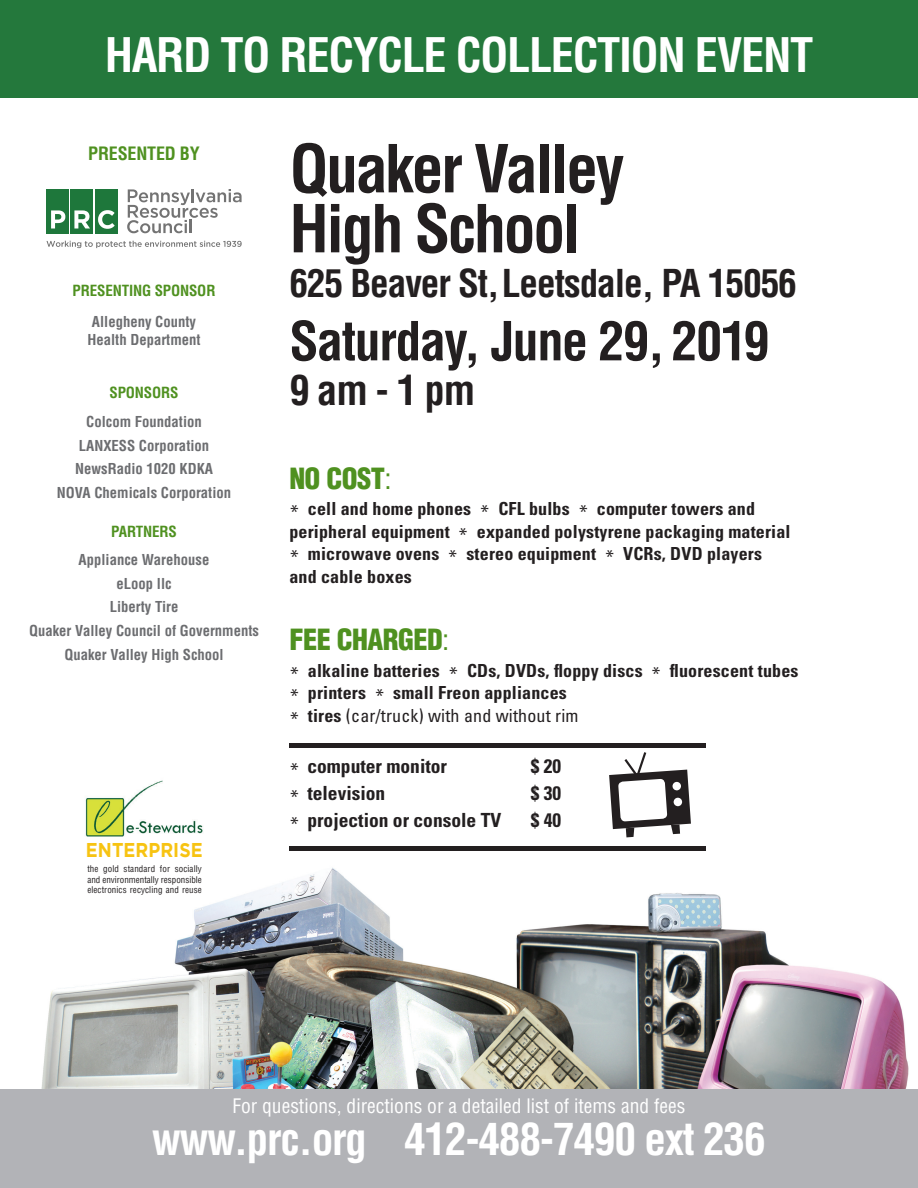
<style>
.page{position:relative;width:918px;height:1188px;background:#fff}
.page>*{position:absolute;margin:0;border:0;box-sizing:border-box;transform-origin:0 0}
.t1{font:700 condensed 64.5px/60px "Helvetica";letter-spacing:-.04em;color:#231f20}
.t2{font:700 condensed 52.5px "Helvetica";letter-spacing:-.03em;color:#231f20}
.t3{font:700 condensed 46.5px "Helvetica";letter-spacing:-.03em;color:#fff}
.t4{font:700 condensed 43.5px "Helvetica";letter-spacing:-.03em;color:#fff}
.t5{font:700 condensed 40.5px "Helvetica";color:#231f20}
.t6{font:700 condensed 37.5px "Helvetica";letter-spacing:-.03em;color:#231f20}
.t7{font:900 condensed 28.5px "Helvetica";letter-spacing:-.02em;color:#4f9120}
.t8{font:700 19.95px "Gotham";letter-spacing:.005em;color:#f7c312;scale:.89 1}
.t9{font:700 condensed 19.5px "Univers";color:#231f20}
.t10{font:condensed 19.5px "Helvetica";color:#fff}
.t11{font:700 condensed 18px/22.5px "Univers";letter-spacing:.01em;color:#231f20}
.t12{font:700 condensed 18px "Helvetica";letter-spacing:-.01em;color:#4f9120}
.t13{font:700 condensed 15px "Helvetica";letter-spacing:-.01em;color:#4f9120}
.t14{font:700 condensed 14.7px/23.7px "Helvetica";color:#6c6d70;text-align:center}
.t15{font:condensed 9px/10.5px "Helvetica";letter-spacing:.01em;color:#231f20;text-align:justify}
.s1{font-weight:400}
.s2{font-weight:400;font-stretch:normal}
</style>
<div class="page">
<img style="left:41px;top:850px;width:868px;height:239px">
<div style="left:0;top:1089px;width:918px;height:99px;background:#b2b3b7"></div>
<div style="left:0;top:0;width:918px;height:98px;background:#24783c"></div>
<svg style="left:47px;top:241px;width:195px;height:7px"></svg>
<div style="left:46px;top:189px;width:22px;height:45px;background:#1e773b"></div>
<div style="left:71px;top:189px;width:22px;height:45px;background:#1e773b"></div>
<div style="left:96px;top:189px;width:22px;height:45px;background:#1e773b"></div>
<svg style="left:127px;top:189px;width:115px;height:44px"></svg>
<svg style="left:51px;top:210px;width:14px;height:18px"></svg>
<svg style="left:74px;top:210px;width:16px;height:18px"></svg>
<svg style="left:98px;top:210px;width:17px;height:19px"></svg>
<img style="left:85px;top:780px;width:118px;height:57px">
<svg style="left:609px;top:752px;width:82px;height:85px"></svg>
<div style="left:289px;top:743px;width:417px;height:5px;background:#231f20"></div>
<hr style="left:289px;top:846px;width:417px;height:4px;background:#231f20">
<h3 class="t3" style="left:105px;top:27px;width:710px">HARD TO RECYCLE COLLECTION EVENT</h3>
<p class="t12" style="left:88px;top:142px;width:113px">PRESENTED BY</p>
<p class="t13" style="left:73px;top:281px;width:144px">PRESENTING SPONSOR</p>
<p class="t14" style="left:87px;top:313px;width:115px;line-height:18px">Allegheny County<br>Health Department</p>
<p class="t13" style="left:110px;top:384px;width:70px">SPONSORS</p>
<p class="t14" style="left:57px;top:410px;width:176px">Colcom Foundation<br>LANXESS Corporation<br>NewsRadio 1020 KDKA<br>NOVA Chemicals Corporation</p>
<p class="t13" style="left:111px;top:522px;width:67px">PARTNERS</p>
<p class="t14" style="left:29px;top:548px;width:232px">Appliance Warehouse<br>eLoop llc<br>Liberty Tire<br>Quaker Valley Council of Governments<br>Quaker Valley High School</p>
<p class="t8" style="left:86px;top:838px;width:133px">ENTERPRISE</p>
<p class="t15" style="left:87px;top:864px;width:116px">the gold standard for socially and environmentally responsible electronics recycling and reuse</p>
<h1 class="t1" style="left:289px;top:138px;width:337px">Quaker Valley<br>High School</h1>
<h3 class="t6" style="left:289px;top:261px;width:509px">625 Beaver St, Leetsdale, PA 15056</h3>
<h2 class="t2" style="left:289px;top:309px;width:482px">Saturday, June 29, 2019</h2>
<h3 class="t5" style="left:289px;top:366px;width:187px">9 am - 1 pm</h3>
<h3 class="t7" style="left:289px;top:460px;width:104px">NO COST<span class="s1">:</span></h3>
<p class="t11" style="left:289px;top:497px;width:503px"><span class="s2">*</span> cell and home phones <span class="s2">*</span> CFL bulbs <span class="s2">*</span> computer towers and peripheral equipment <span class="s2">*</span> expanded polystyrene packaging material <span class="s2">*</span> microwave ovens <span class="s2">*</span> stereo equipment <span class="s2">*</span> VCRs, DVD players and cable boxes</p>
<h3 class="t7" style="left:289px;top:622px;width:162px">FEE CHARGED<span class="s1">:</span></h3>
<p class="t11" style="left:289px;top:659px;width:511px"><span class="s2">*</span> alkaline batteries <span class="s2">*</span> CDs, DVDs, floppy discs <span class="s2">*</span> fluorescent tubes <span class="s2">*</span> printers <span class="s2">*</span> small Freon appliances<br><span class="s2">*</span> tires <span class="s1">(car/truck) with and without rim</span></p>
<p class="t9" style="left:289px;top:754px;width:159px"><sub>*</sub> computer monitor</p>
<p class="t9" style="left:531px;top:754px;width:32px">$ 20</p>
<p class="t9" style="left:289px;top:781px;width:97px"><sub>*</sub> television</p>
<p class="t9" style="left:531px;top:781px;width:32px">$ 30</p>
<p class="t9" style="left:289px;top:808px;width:213px"><sub>*</sub> projection or console TV</p>
<p class="t9" style="left:531px;top:808px;width:32px">$ 40</p>
<p class="t10" style="left:232px;top:1094px;width:455px">For questions, directions or a detailed list of items and fees</p>
<h3 class="t4" style="left:152px;top:1113px;width:615px">www.prc.org 412-488-7490 ext 236</h3>
</div>
